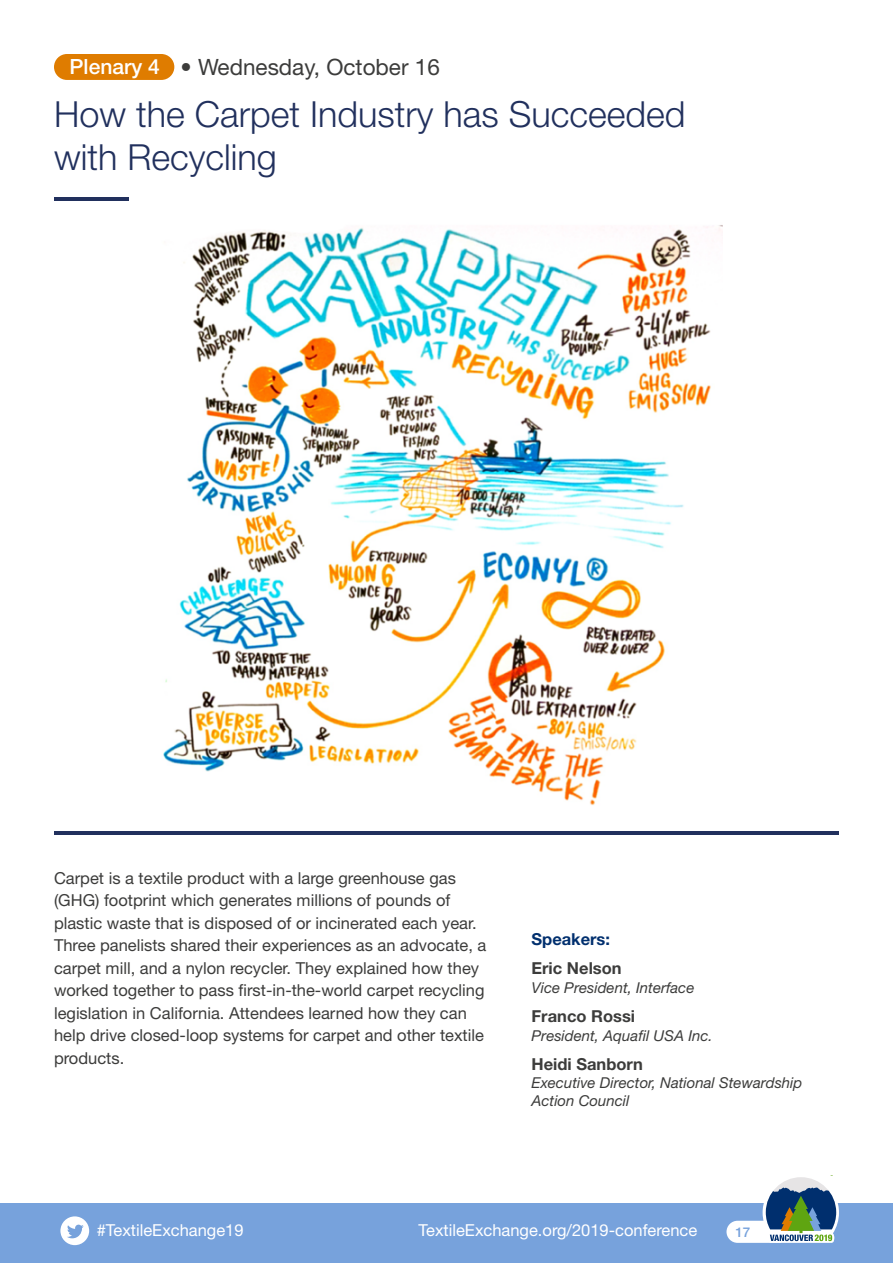
<style>
.page{position:relative;width:893px;height:1263px;background:#fff}
.page>*{position:absolute;margin:0;border:0;box-sizing:border-box;transform-origin:0 0}
.t1{font:300 36px/43.2px "Helvetica Neue LT Std";color:#21305d}
.t2{font:22.5px "Helvetica Neue LT Std";color:#3c3c3b}
.t3{font:16.5px/22.5px "Helvetica Neue LT Std";color:#3c3c3b}
.t4{font:16.5px "Helvetica Neue LT Std";color:#fff}
.t5{font:700 16.5px "Helvetica Neue LT Std";color:#3c3c3b}
.t6{font:700 16.5px "Helvetica Neue LT Std";color:#002f6e}
.t7{font:italic 15px/18px "Helvetica Neue LT Std";color:#3c3c3b}
.t8{font:500 13.5px "Helvetica Neue LT Std";color:#77a2dc}
.s1{font-weight:500;font-size:21px;color:#fff}
</style>
<div class="page">
<img style="left:163px;top:225px;width:559px;height:580px">
<div style="left:54px;top:54px;width:120px;height:26px;background:#df7c00;border-radius:13px"></div>
<hr style="left:54px;top:198px;width:75px;height:3px;background:#21305d">
<hr style="left:54px;top:831px;width:785px;height:3px;background:#21305d">
<hr style="left:0;top:1203px;width:1px;height:60px;background:#77a2dc">
<div style="left:1px;top:1203px;width:892px;height:60px;background:#77a2dc"></div>
<svg style="left:60px;top:1216px;width:29px;height:29px"></svg>
<svg style="left:726px;top:1175px;width:113px;height:68px"></svg>
<h2 class="t2" style="left:70px;top:53px;width:372px"><span class="s1">Plenary 4</span> • Wednesday, October 16</h2>
<h1 class="t1" style="left:54px;top:91px;width:633px">How the Carpet Industry has Succeeded with Recycling</h1>
<p class="t3" style="left:54px;top:866px;width:434px">Carpet is a textile product with a large greenhouse gas (GHG) footprint which generates millions of pounds of plastic waste that is disposed of or incinerated each year.<br>Three panelists shared their experiences as an advocate, a carpet mill, and a nylon recycler. They explained how they worked together to pass first-in-the-world carpet recycling legislation in California. Attendees learned how they can help drive closed-loop systems for carpet and other textile products.</p>
<p class="t6" style="left:531px;top:929px;width:80px">Speakers:</p>
<p class="t5" style="left:531px;top:957px;width:92px">Eric Nelson</p>
<p class="t7" style="left:531px;top:979px;width:164px">Vice President, Interface</p>
<p class="t5" style="left:531px;top:1005px;width:105px">Franco Rossi</p>
<p class="t7" style="left:531px;top:1027px;width:183px">President, Aquafil USA Inc.</p>
<p class="t5" style="left:531px;top:1054px;width:113px">Heidi Sanborn</p>
<p class="t7" style="left:531px;top:1073px;width:272px">Executive Director, National Stewardship<br>Action Council</p>
<p class="t4" style="left:97px;top:1220px;width:148px">#TextileExchange19</p>
<p class="t4" style="left:418px;top:1221px;width:280px">TextileExchange.org/2019-conference</p>
<p class="t8" style="left:735px;top:1224px;width:17px">17</p>
</div>
